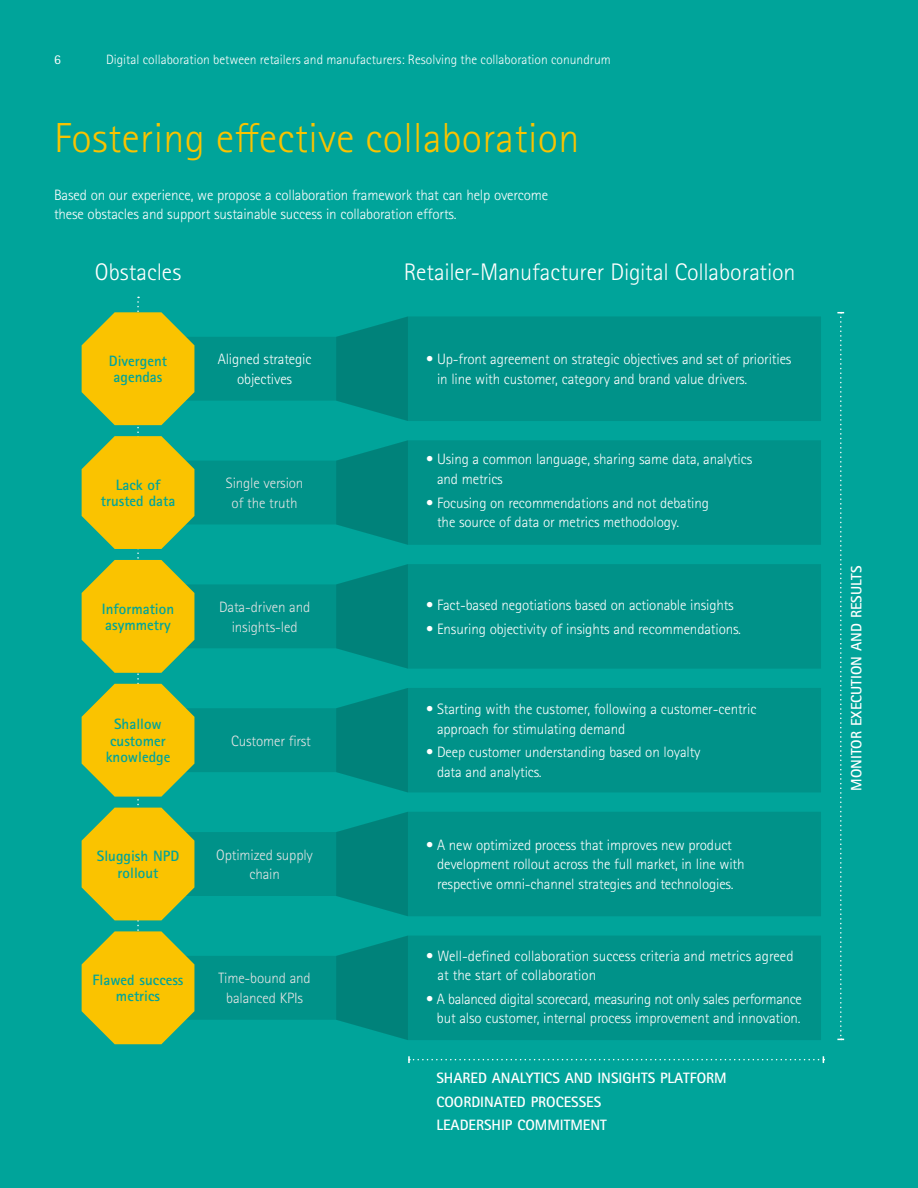
<style>
.page{position:relative;width:918px;height:1188px;background:#00a49a}
.page>*{position:absolute;margin:0;border:0;box-sizing:border-box;transform-origin:0 0}
.t1{font:300 42px "Rotis Sans Seriffor ACN";letter-spacing:.01em;color:#fac300}
.t2{font:300 24px "Rotis Sans Seriffor ACN";letter-spacing:-.005em;color:#fff}
.t3{font:300 15px/19.5px "Rotis Sans Seriffor ACN";letter-spacing:-.01em;color:#fff}
.t4{font:700 15px/16.5px "Rotis Sans Seriffor ACN";color:#00a49a;text-align:center}
.t5{font:700 15px/23.2px "Rotis Sans Seriffor ACN";color:#fff}
.t6{font:300 13.5px "Rotis Sans Seriffor ACN";color:#fff}
.t7{font:13.5px "Rotis Sans Seriffor ACN";color:#fff}
</style>
<div class="page">
<svg style="left:194px;top:317px;width:627px;height:104px;background:#00938a"></svg>
<svg style="left:336px;top:316px;width:72px;height:105px"></svg>
<svg style="left:194px;top:440px;width:627px;height:105px;background:#00938a"></svg>
<svg style="left:336px;top:440px;width:72px;height:105px"></svg>
<svg style="left:194px;top:564px;width:627px;height:105px;background:#00938a"></svg>
<svg style="left:336px;top:564px;width:72px;height:105px"></svg>
<svg style="left:194px;top:936px;width:627px;height:104px;background:#00938a"></svg>
<svg style="left:336px;top:936px;width:72px;height:104px"></svg>
<svg style="left:194px;top:688px;width:627px;height:104px;background:#00938a"></svg>
<svg style="left:336px;top:688px;width:72px;height:104px"></svg>
<svg style="left:194px;top:812px;width:627px;height:104px;background:#00938a"></svg>
<svg style="left:336px;top:812px;width:72px;height:104px"></svg>
<svg style="left:837px;top:312px;width:7px;height:728px"></svg>
<svg style="left:408px;top:1056px;width:416px;height:7px"></svg>
<svg style="left:82px;top:297px;width:112px;height:747px"></svg>
<p class="t7" style="left:54px;top:52px;width:8px">6</p>
<p class="t6" style="left:106px;top:51px;width:506px">Digital collaboration between retailers and manufacturers: Resolving the collaboration conundrum</p>
<h1 class="t1" style="left:54px;top:113px;width:527px">Fostering effective collaboration</h1>
<p class="t3" style="left:54px;top:185px;width:496px">Based on our experience, we propose a collaboration framework that can help overcome these obstacles and support sustainable success in collaboration efforts.</p>
<h2 class="t2" style="left:95px;top:259px;width:88px">Obstacles</h2>
<h2 class="t2" style="left:404px;top:259px;width:393px">Retailer-Manufacturer Digital Collaboration</h2>
<p class="t4" style="left:109px;top:352px;width:60px">Divergent agendas</p>
<p class="t4" style="left:101px;top:476px;width:76px">Lack of trusted data</p>
<p class="t4" style="left:102px;top:600px;width:74px;text-align:left">Information asymmetry</p>
<p class="t4" style="left:106px;top:716px;width:66px">Shallow customer knowledge</p>
<p class="t4" style="left:97px;top:848px;width:84px">Sluggish NPD rollout</p>
<p class="t4" style="left:93px;top:972px;width:92px">Flawed success metrics</p>
<p class="t3" style="left:218px;top:350px;width:95px;text-align:center">Aligned strategic objectives</p>
<p class="t3" style="left:226px;top:474px;width:79px;text-align:center">Single version of the truth</p>
<p class="t3" style="left:437px;top:350px;width:356px;text-indent:-11px">• Up-front agreement on strategic objectives and set of priorities in line with customer, category and brand value drivers.</p>
<p class="t3" style="left:437px;top:450px;width:317px;text-indent:-11px">• Using a common language, sharing same data, analytics and metrics</p>
<p class="t3" style="left:437px;top:493px;width:273px;text-indent:-11px">• Focusing on recommendations and not debating the source of data or metrics methodology.</p>
<p class="t3" style="left:219px;top:597px;width:93px;text-align:center">Data-driven and insights-led</p>
<p class="t3" style="left:426px;top:595px;width:309px">• Fact-based negotiations based on actionable insights</p>
<p class="t3" style="left:426px;top:619px;width:316px">• Ensuring objectivity of insights and recommendations.</p>
<p class="t3" style="left:231px;top:731px;width:81px">Customer first</p>
<p class="t3" style="left:437px;top:700px;width:321px;text-indent:-11px">• Starting with the customer, following a customer-centric approach for stimulating demand</p>
<p class="t3" style="left:437px;top:743px;width:265px;text-indent:-11px">• Deep customer understanding based on loyalty data and analytics.</p>
<p class="t3" style="left:216px;top:845px;width:98px;text-align:center">Optimized supply chain</p>
<p class="t3" style="left:437px;top:835px;width:309px;text-indent:-11px">• A new optimized process that improves new product development rollout across the full market, in line with respective omni-channel strategies and technologies.</p>
<p class="t3" style="left:219px;top:969px;width:94px;text-align:center">Time-bound and balanced KPIs</p>
<p class="t3" style="left:437px;top:946px;width:358px;text-indent:-11px">• Well-defined collaboration success criteria and metrics agreed at the start of collaboration</p>
<p class="t3" style="left:426px;top:989px;width:377px;text-align:right">• A balanced digital scorecard, measuring not only sales performance but also customer, internal process improvement and innovation.</p>
<p class="t5" style="left:436px;top:1066px;width:292px">SHARED ANALYTICS AND INSIGHTS PLATFORM<br>COORDINATED PROCESSES<br>LEADERSHIP COMMITMENT</p>
<p class="t5" style="left:845px;top:791px;width:226px;rotate:-90deg">MONITOR EXECUTION AND RESULTS</p>
</div>
